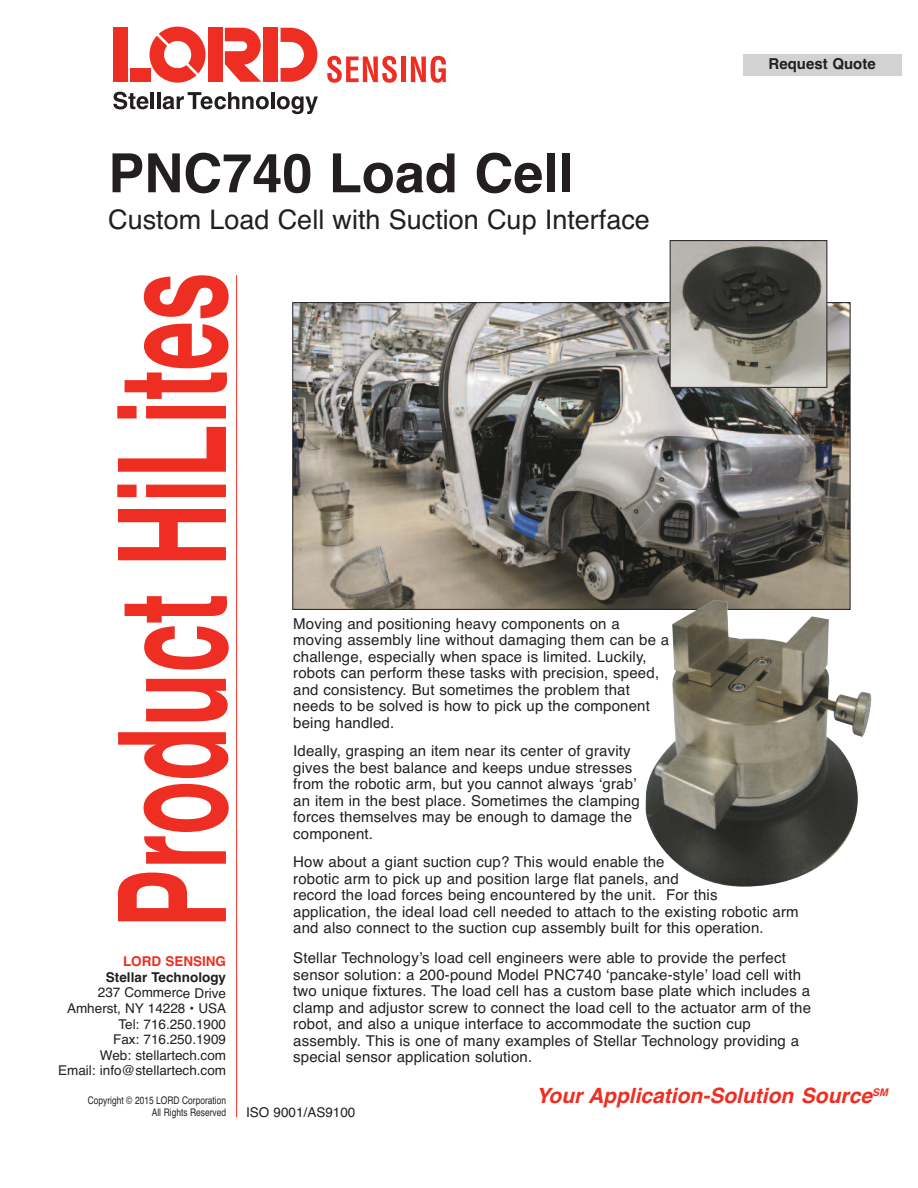
<style>
.page{position:relative;width:918px;height:1188px;background:#fff}
.page>*{position:absolute;margin:0;border:0;box-sizing:border-box;transform-origin:0 0}
.t1{font:700 150px "Helvetica";color:#ee2e22;scale:.59 1}
.t2{font:700 54px "Helvetica";color:#231f20}
.t3{font:27px "Helvetica";color:#231f20}
.t4{font:italic 700 21px "Helvetica";color:#ee2e22}
.t5{font:15px/16.5px "Helvetica";letter-spacing:.01em;color:#231f20}
.t6{font:700 15px "Helvetica";color:#231f20}
.t7{font:13.5px/15.5px "Helvetica";color:#231f20;text-align:right}
.t8{font:700 13.5px "Helvetica";color:#231f20}
.t9{font:700 13.5px "Helvetica";color:#ee2e22}
.t10{font:10.5px/12.1px "Helvetica";color:#231f20;text-align:right;scale:.8 1}
</style>
<div class="page">
<img style="left:294px;top:304px;width:554px;height:304px">
<img style="left:645px;top:600px;width:227px;height:287px">
<img style="left:672px;top:242px;width:153px;height:144px">
<div style="left:670px;top:240px;width:157px;height:148px;border:1px solid #231f20"></div>
<svg style="left:327px;top:56px;width:70px;height:27px"></svg>
<div style="left:401px;top:57px;width:5px;height:25px;background:#ee2e22"></div>
<svg style="left:411px;top:56px;width:35px;height:27px"></svg>
<svg style="left:150px;top:27px;width:56px;height:56px"></svg>
<div style="left:113px;top:28px;width:14px;height:54px;background:#ee2e22"></div>
<div style="left:208px;top:28px;width:14px;height:54px;background:#ee2e22"></div>
<div style="left:264px;top:28px;width:14px;height:54px;background:#ee2e22"></div>
<svg style="left:225px;top:28px;width:36px;height:54px"></svg>
<div style="left:130px;top:68px;width:20px;height:14px;background:#ee2e22"></div>
<svg style="left:281px;top:28px;width:36px;height:54px"></svg>
<svg style="left:113px;top:92px;width:35px;height:17px"></svg>
<hr style="left:151px;top:92px;width:3px;height:17px;background:#231f20">
<hr style="left:157px;top:92px;width:3px;height:17px;background:#231f20">
<svg style="left:163px;top:92px;width:106px;height:17px"></svg>
<hr style="left:271px;top:92px;width:3px;height:17px;background:#231f20">
<svg style="left:277px;top:96px;width:41px;height:18px"></svg>
<div style="left:743px;top:54px;width:158px;height:22px;background:#d1d2d4"></div>
<hr style="left:236px;top:275px;width:1px;height:842px;background:#ee2e22">
<h2 class="t2" style="left:108px;top:142px;width:467px">PNC740 Load Cell</h2>
<h3 class="t3" style="left:108px;top:204px;width:543px">Custom Load Cell with Suction Cup Interface</h3>
<p class="t6" style="left:769px;top:55px;width:109px">Request Quote</p>
<h1 class="t1" style="left:86px;top:928px;width:1114px;rotate:-90deg">Product HiLites</h1>
<p class="t5" style="left:293px;top:615px;width:378px">Moving and positioning heavy components on a moving assembly line without damaging them can be a challenge, especially when space is limited. Luckily, robots can perform these tasks with precision, speed, and consistency. But sometimes the problem that needs to be solved is how to pick up the component being handled.</p>
<p class="t5" style="left:293px;top:743px;width:348px">Ideally, grasping an item near its center of gravity gives the best balance and keeps undue stresses from the robotic arm, but you cannot always ‘grab’ an item in the best place. Sometimes the clamping forces themselves may be enough to damage the component.</p>
<p class="t5" style="left:293px;top:854px;width:507px">How about a giant suction cup? This would enable the<br>robotic arm to pick up and position large flat panels, and<br>record the load forces being encountered by the unit. For this application, the ideal load cell needed to attach to the existing robotic arm and also connect to the suction cup assembly built for this operation.</p>
<p class="t5" style="left:293px;top:950px;width:519px">Stellar Technology’s load cell engineers were able to provide the perfect sensor solution: a 200-pound Model PNC740 ‘pancake-style’ load cell with two unique fixtures. The load cell has a custom base plate which includes a clamp and adjustor screw to connect the load cell to the actuator arm of the robot, and also a unique interface to accommodate the suction cup assembly. This is one of many examples of Stellar Technology providing a special sensor application solution.</p>
<p class="t9" style="left:123px;top:954px;width:105px">LORD SENSING</p>
<p class="t8" style="left:106px;top:969px;width:122px">Stellar Technology</p>
<p class="t7" style="left:58px;top:985px;width:169px">237 Commerce Drive<br>Amherst, NY 14228 • USA<br>Tel: 716.250.1900<br>Fax: 716.250.1909<br>Web: stellartech.com<br>Email: info@stellartech.com</p>
<p class="t10" style="left:88px;top:1094px;width:174px">Copyright © 2015 LORD Corporation<br>All Rights Reserved</p>
<p class="t7" style="left:246px;top:1105px;width:111px">ISO 9001/AS9100</p>
<h3 class="t4" style="left:536px;top:1084px;width:353px">Your Application-Solution Source<sup>SM</sup></h3>
</div>
